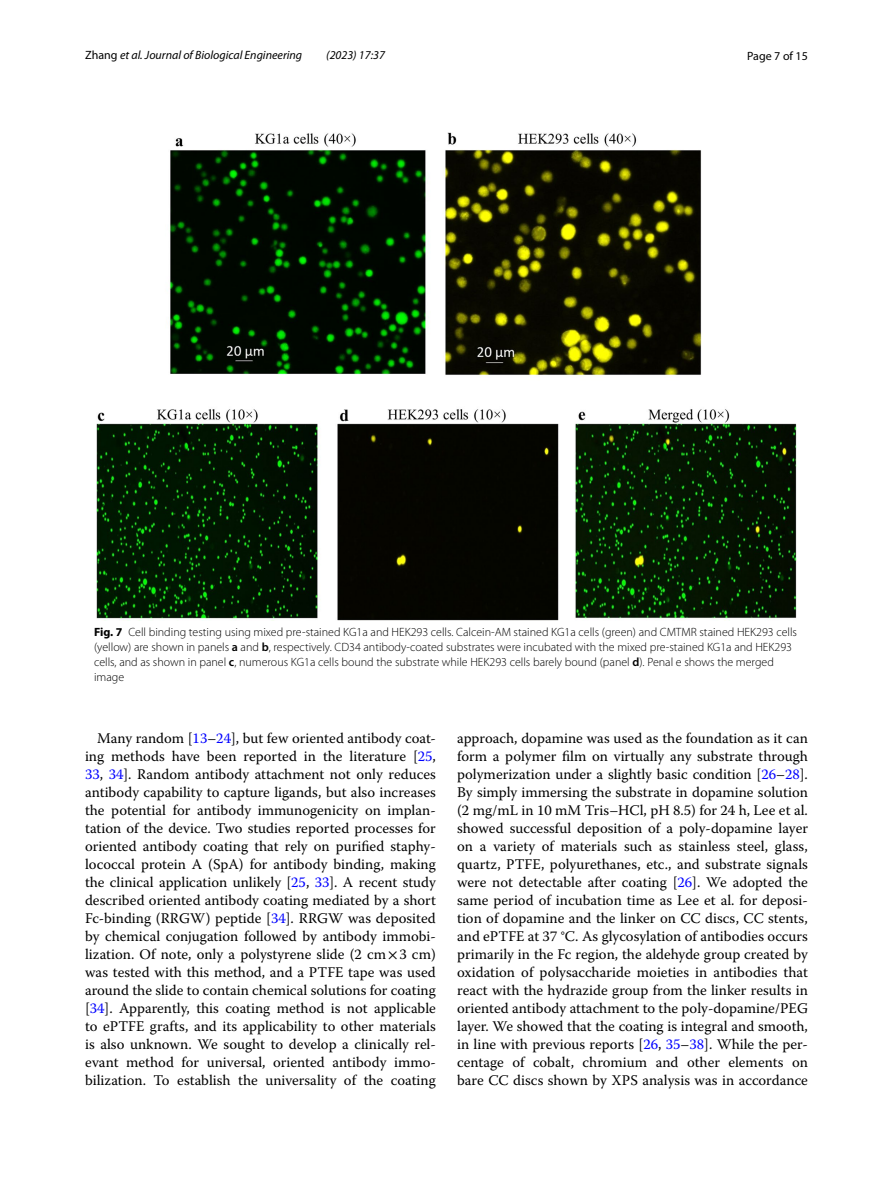
<style>
.page{position:relative;width:893px;height:1187px;background:#fff}
.page>*{position:absolute;margin:0;border:0;box-sizing:border-box;transform-origin:0 0}
.t1{font:14.7px/18px "Warnock Pro";color:#000;text-align:justify}
.t2{font:300 12px/15px "Myriad Pro";color:#000}
.t3{font:italic 12px "Myriad Pro";color:#000}
.t4{font:12px "Myriad Pro";color:#000}
.s1{font-style:normal}
.s2{font-weight:700}
.s3{font-weight:600}
.s4{color:#00f}
.s5{font-family:"STIX"}
</style>
<div class="page">
<img style="left:96px;top:133px;width:701px;height:487px">
<p class="t3" style="left:85px;top:48px;width:219px"><span class="s1">Zhang</span> et al. Journal of Biological Engineering</p>
<p class="t3" style="left:326px;top:48px;width:60px">(2023) 17:37</p>
<p class="t4" style="left:747px;top:48px;width:62px">Page 7 of 15</p>
<p class="t2" style="left:94px;top:624px;width:705px"><span class="s2">Fig. 7</span> Cell binding testing using mixed pre-stained KG1a and HEK293 cells. Calcein-AM stained KG1a cells (green) and CMTMR stained HEK293 cells (yellow) are shown in panels <span class="s3">a</span> and <span class="s3">b</span>, respectively. CD34 antibody-coated substrates were incubated with the mixed pre-stained KG1a and HEK293 cells, and as shown in panel <span class="s3">c</span>, numerous KG1a cells bound the substrate while HEK293 cells barely bound (panel <span class="s3">d</span>). Penal e shows the merged image</p>
<p class="t1" style="left:85px;top:728px;width:352px;text-indent:12px">Many random [<span class="s4">13</span>–<span class="s4">24</span>], but few oriented antibody coat&shy;ing methods have been reported in the literature [<span class="s4">25</span>, <span class="s4">33</span>, <span class="s4">34</span>]. Random antibody attachment not only reduces antibody capability to capture ligands, but also increases the potential for antibody immunogenicity on implan&shy;tation of the device. Two studies reported processes for oriented antibody coating that rely on purified staphy&shy;lococcal protein A (SpA) for antibody binding, making the clinical application unlikely [<span class="s4">25</span>, <span class="s4">33</span>]. A recent study described oriented antibody coating mediated by a short Fc-binding (RRGW) peptide [<span class="s4">34</span>]. RRGW was deposited by chemical conjugation followed by antibody immobi&shy;lization. Of note, only a polystyrene slide (2 cm<span class="s5">×</span>3 cm) was tested with this method, and a PTFE tape was used around the slide to contain chemical solutions for coating [<span class="s4">34</span>]. Apparently, this coating method is not applicable to ePTFE grafts, and its applicability to other materials is also unknown. We sought to develop a clinically rel&shy;evant method for universal, oriented antibody immo&shy;bilization. To establish the universality of the coating</p>
<p class="t1" style="left:457px;top:728px;width:352px">approach, dopamine was used as the foundation as it can form a polymer film on virtually any substrate through polymerization under a slightly basic condition [<span class="s4">26</span>–<span class="s4">28</span>].<br>By simply immersing the substrate in dopamine solution (2 mg/mL in 10 mM Tris–HCl, pH 8.5) for 24 h, Lee et al. showed successful deposition of a poly-dopamine layer on a variety of materials such as stainless steel, glass, quartz, PTFE, polyurethanes, etc., and substrate signals were not detectable after coating [<span class="s4">26</span>]. We adopted the same period of incubation time as Lee et al. for deposi&shy;tion of dopamine and the linker on CC discs, CC stents, and ePTFE at 37 °C. As glycosylation of antibodies occurs primarily in the Fc region, the aldehyde group created by oxidation of polysaccharide moieties in antibodies that react with the hydrazide group from the linker results in oriented antibody attachment to the poly-dopamine/PEG layer. We showed that the coating is integral and smooth, in line with previous reports [<span class="s4">26</span>, <span class="s4">35</span>–<span class="s4">38</span>]. While the per&shy;centage of cobalt, chromium and other elements on bare CC discs shown by XPS analysis was in accordance</p>
</div>
